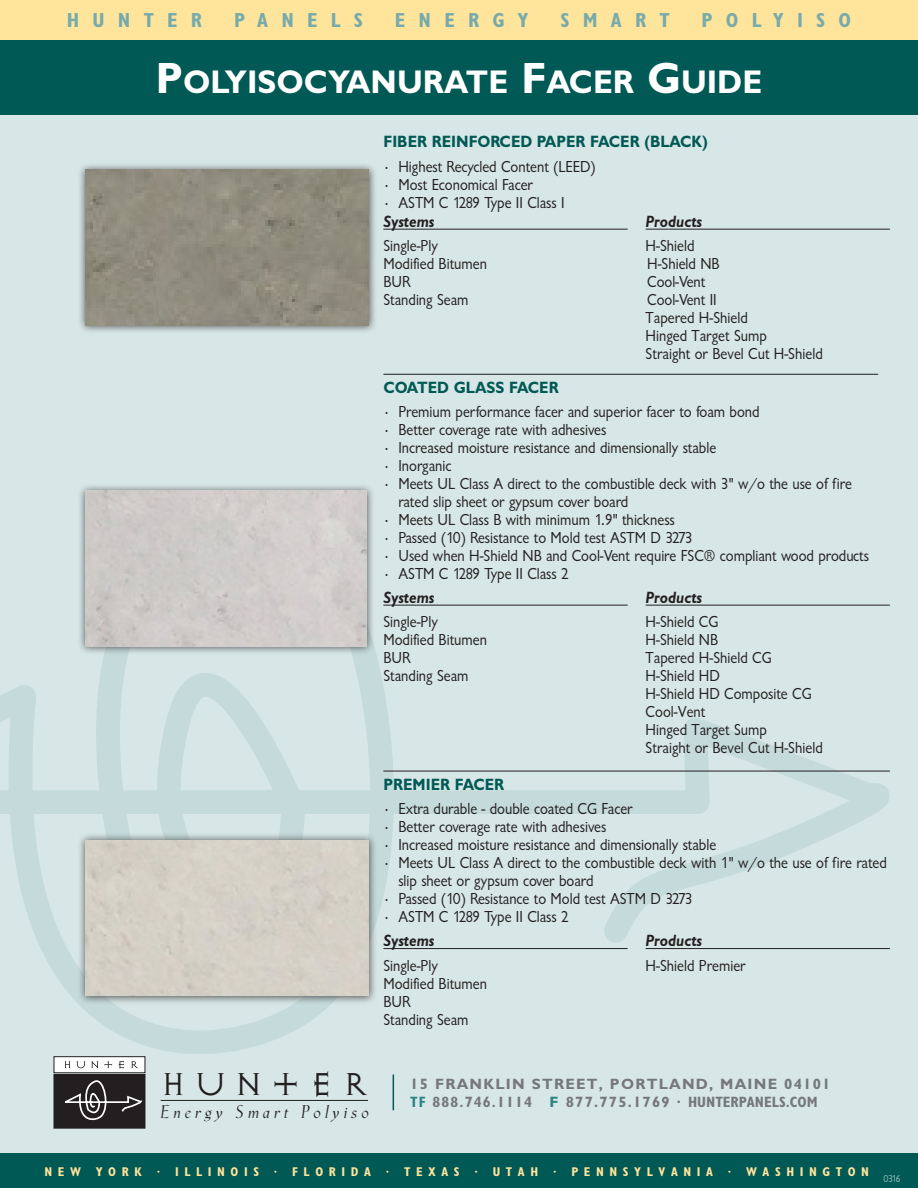
<style>
.page{position:relative;width:918px;height:1188px;background:#d7e6e6}
.page>*{position:absolute;margin:0;border:0;box-sizing:border-box;transform-origin:0 0}
.t1{font:300 37.5px "Exocet";letter-spacing:.205em;color:#231f20}
.t2{font:33px "Classical Sans Bold DTC";color:#fff;scale:.95 1}
.t3{font:20.4px "Classical Sans Bold Cond DTC";letter-spacing:.65em;color:#77abab}
.t4{font:italic 17.25px "Phaistos";letter-spacing:.24em;color:#231f20}
.Body_Bullets-Tight{font:16.5px/18px "Classical Sans Regular DTC";color:#231f20;scale:.9 1}
.Body{font:16.5px "Classical Sans Regular DTC";color:#231f20;scale:.9 1}
.Body_Subhead-ital{font:16.5px "Classical Sans Bold Ita DTC";color:#231f20;scale:.9 1}
.Body_Bullets{font:16.5px "Classical Sans Regular DTC";color:#231f20;scale:.9 1}
.Head_no_Rule{font:16.5px "Classical Sans Bold DTC";color:#005954;scale:.9 1}
.Body_Head{font:16.5px "Classical Sans Bold DTC";color:#005954;scale:.9 1}
.Product_List{font:16.5px "Classical Sans Regular DTC";color:#231f20;scale:.9 1}
.t5{font:15px "Classical Sans Bold Cond DTC";color:#76787b}
.t6{font:15px "Classical Sans Bold DTC";letter-spacing:.08em;color:#76787b}
.t7{font:12.75px "Classical Sans Bold Cond DTC";letter-spacing:.44em;color:#ffe49c}
.Body_Bullets-2{font:10.5px "Classical Sans Regular DTC";color:#92bdbc;scale:.9 1}
.s1{font-size:43.95px}
.s2{color:#298482}
.s3{font-family:"Classical Sans Bold DTC";color:#298482}
.s4{font-family:"Classical Sans Bold DTC"}
</style>
<div class="page">
<svg style="left:0;top:604px;width:890px;height:508px"></svg>
<div style="left:0;top:0;width:918px;height:114px;background:#005954"></div>
<div style="left:0;top:0;width:918px;height:39px;background:#ffe49c"></div>
<div style="left:0;top:1154px;width:918px;height:34px;background:#005954"></div>
<hr style="left:161px;top:1100px;width:207px;height:1px;background:#231f20">
<div style="left:54px;top:1074px;width:91px;height:54px;background:#231f20"></div>
<svg style="left:65px;top:1080px;width:78px;height:41px"></svg>
<div style="left:54px;top:1057px;width:91px;height:16px;background:#fff"></div>
<div style="left:54px;top:1056px;width:91px;height:17px;border:1px solid #231f20"></div>
<svg style="left:64px;top:1061px;width:34px;height:7px"></svg>
<svg style="left:104px;top:1061px;width:8px;height:7px"></svg>
<svg style="left:119px;top:1061px;width:5px;height:8px"></svg>
<svg style="left:131px;top:1061px;width:7px;height:7px"></svg>
<hr style="left:393px;top:1075px;width:1px;height:35px;background:#005954">
<div style="left:78px;top:162px;width:300px;height:173px;background:#231f20;opacity:.75"></div>
<img style="left:85px;top:170px;width:284px;height:155px">
<hr style="left:383px;top:229px;width:245px;height:1px;background:#231f20">
<hr style="left:646px;top:229px;width:244px;height:1px;background:#231f20">
<div style="left:78px;top:483px;width:297px;height:173px;background:#231f20;opacity:.75"></div>
<img style="left:85px;top:491px;width:281px;height:155px">
<hr style="left:383px;top:374px;width:495px;height:1px;background:#231f20">
<hr style="left:383px;top:605px;width:245px;height:1px;background:#231f20">
<hr style="left:646px;top:605px;width:244px;height:1px;background:#231f20">
<div style="left:78px;top:833px;width:300px;height:172px;background:#231f20;opacity:.75"></div>
<div style="left:85px;top:840px;width:284px;height:156px;background:#d5d0c6"></div>
<hr style="left:383px;top:771px;width:507px;height:1px;background:#231f20">
<hr style="left:383px;top:948px;width:245px;height:1px;background:#231f20">
<hr style="left:646px;top:948px;width:244px;height:1px;background:#231f20">
<p class="t3" style="left:67px;top:9px;width:137px">HUNTER</p>
<p class="t3" style="left:234px;top:9px;width:131px">PANELS</p>
<p class="t3" style="left:395px;top:9px;width:135px">ENERGY</p>
<p class="t3" style="left:560px;top:9px;width:111px">SMART</p>
<p class="t3" style="left:702px;top:9px;width:151px">POLYISO</p>
<p class="t2" style="left:156px;top:64px;width:640px"><span class="s1">P</span>OLYISOCYANURATE <span class="s1">F</span>ACER <span class="s1">G</span>UIDE</p>
<p class="Head_no_Rule" style="left:383px;top:133px;width:362px">FIBER REINFORCED PAPER FACER (BLACK)</p>
<p class="Body_Bullets-Tight" style="left:385px;top:158px;width:236px">· Highest Recycled Content (LEED)</p>
<p class="Body_Bullets-Tight" style="left:385px;top:176px;width:166px">· Most Economical Facer</p>
<p class="Body_Bullets-Tight" style="left:385px;top:194px;width:201px">· ASTM C 1289 Type II Class I</p>
<p class="Body_Subhead-ital" style="left:383px;top:211px;width:58px">Systems</p>
<p class="Body" style="left:383px;top:237px;width:62px">Single-Ply</p>
<p class="Body" style="left:383px;top:255px;width:117px">Modified Bitumen</p>
<p class="Body" style="left:383px;top:273px;width:32px">BUR</p>
<p class="Body_Bullets" style="left:383px;top:291px;width:96px">Standing Seam</p>
<p class="Body_Subhead-ital" style="left:646px;top:211px;width:64px">Products</p>
<p class="Body" style="left:646px;top:237px;width:56px">H-Shield</p>
<p class="Body_Bullets-Tight" style="left:647px;top:255px;width:82px">H-Shield NB</p>
<p class="Body_Bullets-Tight" style="left:647px;top:273px;width:66px">Cool-Vent</p>
<p class="Body_Bullets-Tight" style="left:647px;top:291px;width:79px">Cool-Vent II</p>
<p class="Body" style="left:646px;top:309px;width:115px">Tapered H-Shield</p>
<p class="Body" style="left:646px;top:327px;width:136px">Hinged Target Sump</p>
<p class="Body" style="left:646px;top:345px;width:198px">Straight or Bevel Cut H-Shield</p>
<p class="Body_Head" style="left:383px;top:378px;width:196px">COATED GLASS FACER</p>
<p class="Body_Bullets-Tight" style="left:385px;top:403px;width:418px">· Premium performance facer and superior facer to foam bond</p>
<p class="Body_Bullets-Tight" style="left:385px;top:421px;width:247px">· Better coverage rate with adhesives</p>
<p class="Body_Bullets-Tight" style="left:385px;top:439px;width:370px">· Increased moisture resistance and dimensionally stable</p>
<p class="Body_Bullets-Tight" style="left:385px;top:457px;width:75px">· Inorganic</p>
<p class="Body_Bullets-Tight" style="left:398px;top:475px;width:506px;text-indent:-14px">· Meets UL Class A direct to the combustible deck with 3" w/o the use of fire rated slip sheet or gypsum cover board</p>
<p class="Body_Bullets-Tight" style="left:385px;top:511px;width:324px">· Meets UL Class B with minimum 1.9" thickness</p>
<p class="Body_Bullets-Tight" style="left:385px;top:529px;width:344px">· Passed (10) Resistance to Mold test ASTM D 3273</p>
<p class="Body_Bullets-Tight" style="left:385px;top:547px;width:539px">· Used when H-Shield NB and Cool-Vent require FSC® compliant wood products</p>
<p class="Body_Bullets-Tight" style="left:385px;top:565px;width:206px">· ASTM C 1289 Type II Class 2</p>
<p class="Body_Subhead-ital" style="left:383px;top:587px;width:58px">Systems</p>
<p class="Body" style="left:383px;top:613px;width:62px">Single-Ply</p>
<p class="Body" style="left:383px;top:631px;width:117px">Modified Bitumen</p>
<p class="Body" style="left:383px;top:649px;width:32px">BUR</p>
<p class="Body_Bullets" style="left:383px;top:667px;width:96px">Standing Seam</p>
<p class="Body_Subhead-ital" style="left:646px;top:587px;width:64px">Products</p>
<p class="Body" style="left:646px;top:613px;width:83px">H-Shield CG</p>
<p class="Body" style="left:646px;top:631px;width:82px">H-Shield NB</p>
<p class="Body" style="left:646px;top:649px;width:142px">Tapered H-Shield CG</p>
<p class="Body" style="left:646px;top:667px;width:84px">H-Shield HD</p>
<p class="Body" style="left:646px;top:685px;width:186px">H-Shield HD Composite CG</p>
<p class="Body" style="left:646px;top:703px;width:68px">Cool-Vent</p>
<p class="Body" style="left:646px;top:721px;width:136px">Hinged Target Sump</p>
<p class="Body" style="left:646px;top:739px;width:198px">Straight or Bevel Cut H-Shield</p>
<p class="Body_Head" style="left:383px;top:775px;width:136px">PREMIER FACER</p>
<p class="Body_Bullets-Tight" style="left:385px;top:800px;width:277px">· Extra durable - double coated CG Facer</p>
<p class="Body_Bullets-Tight" style="left:385px;top:818px;width:247px">· Better coverage rate with adhesives</p>
<p class="Body_Bullets-Tight" style="left:385px;top:836px;width:370px">· Increased moisture resistance and dimensionally stable</p>
<p class="Body_Bullets-Tight" style="left:398px;top:854px;width:544px;text-indent:-14px">· Meets UL Class A direct to the combustible deck with 1" w/o the use of fire rated slip sheet or gypsum cover board</p>
<p class="Body_Bullets-Tight" style="left:385px;top:890px;width:344px">· Passed (10) Resistance to Mold test ASTM D 3273</p>
<p class="Body_Bullets-Tight" style="left:385px;top:908px;width:206px">· ASTM C 1289 Type II Class 2</p>
<p class="Body_Subhead-ital" style="left:383px;top:931px;width:58px">Systems</p>
<p class="Body" style="left:383px;top:956px;width:62px">Single-Ply</p>
<p class="Body" style="left:383px;top:974px;width:117px">Modified Bitumen</p>
<p class="Body" style="left:383px;top:992px;width:32px">BUR</p>
<p class="Body_Bullets" style="left:383px;top:1010px;width:96px">Standing Seam</p>
<p class="Body_Subhead-ital" style="left:646px;top:931px;width:64px">Products</p>
<p class="Product_List" style="left:646px;top:956px;width:113px">H-Shield Premier</p>
<p class="t1" style="left:161px;top:1064px;width:209px">HUNtER</p>
<p class="t4" style="left:161px;top:1102px;width:210px">Energy Smart Polyiso</p>
<p class="t6" style="left:410px;top:1076px;width:422px">15 FRANKLIN STREET, PORTLAND, MAINE 04101</p>
<p class="t5" style="left:410px;top:1094px;width:409px"><span class="s2">TF</span> 888.746.1114 <span class="s3">F</span> <span class="s4">877.775.1769 ·</span> HUNTERPANELS.COM</p>
<p class="t7" style="left:44px;top:1164px;width:826px">NEW YORK · ILLINOIS · FLORIDA · TEXAS · UTAH · PENNSYLVANIA · WASHINGTON</p>
<p class="Body_Bullets-2" style="left:884px;top:1173px;width:20px">0316</p>
</div>
